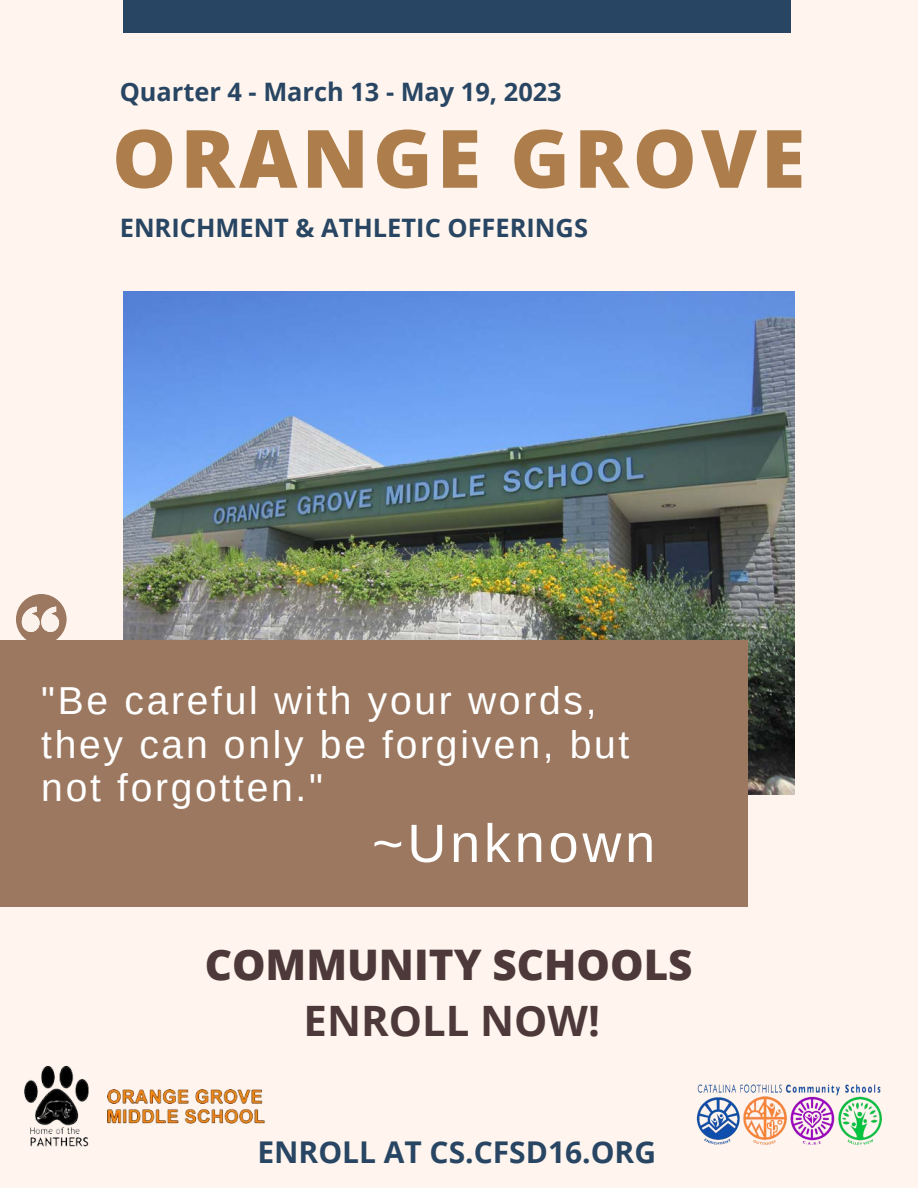
<style>
.page{position:relative;width:918px;height:1188px;background:#fff5ee}
.page>*{position:absolute;margin:0;border:0;box-sizing:border-box;transform-origin:0 0}
.t1{font:800 80.4px "Open Sans";letter-spacing:.055em;color:#ad7e4c}
.t2{font:54px "Arimo";letter-spacing:.07em;color:#fff}
.t3{font:800 42.15px "Open Sans";color:#4d3939}
.t4{font:700 41.85px "Open Sans";color:#4d3939}
.t5{font:39px/43.8px "Arimo";letter-spacing:.07em;color:#fff}
.t6{font:700 30px "Open Sans";color:#284663}
.t7{font:700 25.5px "Open Sans";color:#284663}
.t8{font:700 25.35px "Open Sans";color:#284663}
</style>
<div class="page">
<div style="left:123px;top:0;width:668px;height:33px;background:#284663"></div>
<img style="left:124px;top:291px;width:670px;height:503px">
<div style="left:0;top:640px;width:748px;height:267px;background:#9b785f"></div>
<img style="left:24px;top:1065px;width:241px;height:82px">
<img style="left:696px;top:1084px;width:186px;height:62px">
<svg style="left:16px;top:594px;width:51px;height:46px"></svg>
<p class="t8" style="left:120px;top:74px;width:443px">Quarter 4 - March 13 - May 19, 2023</p>
<h1 class="t1" style="left:112px;top:102px;width:694px">ORANGE GROVE</h1>
<p class="t7" style="left:120px;top:210px;width:470px">ENRICHMENT &amp; ATHLETIC OFFERINGS</p>
<p class="t5" style="left:41px;top:678px;width:590px">"Be careful with your words, they can only be forgiven, but not forgotten."</p>
<h2 class="t2" style="left:372px;top:813px;width:285px">~Unknown</h2>
<p class="t3" style="left:205px;top:935px;width:489px">COMMUNITY SCHOOLS</p>
<p class="t4" style="left:304px;top:991px;width:298px">ENROLL NOW!</p>
<p class="t6" style="left:257px;top:1131px;width:400px">ENROLL AT CS.CFSD16.ORG</p>
</div>
